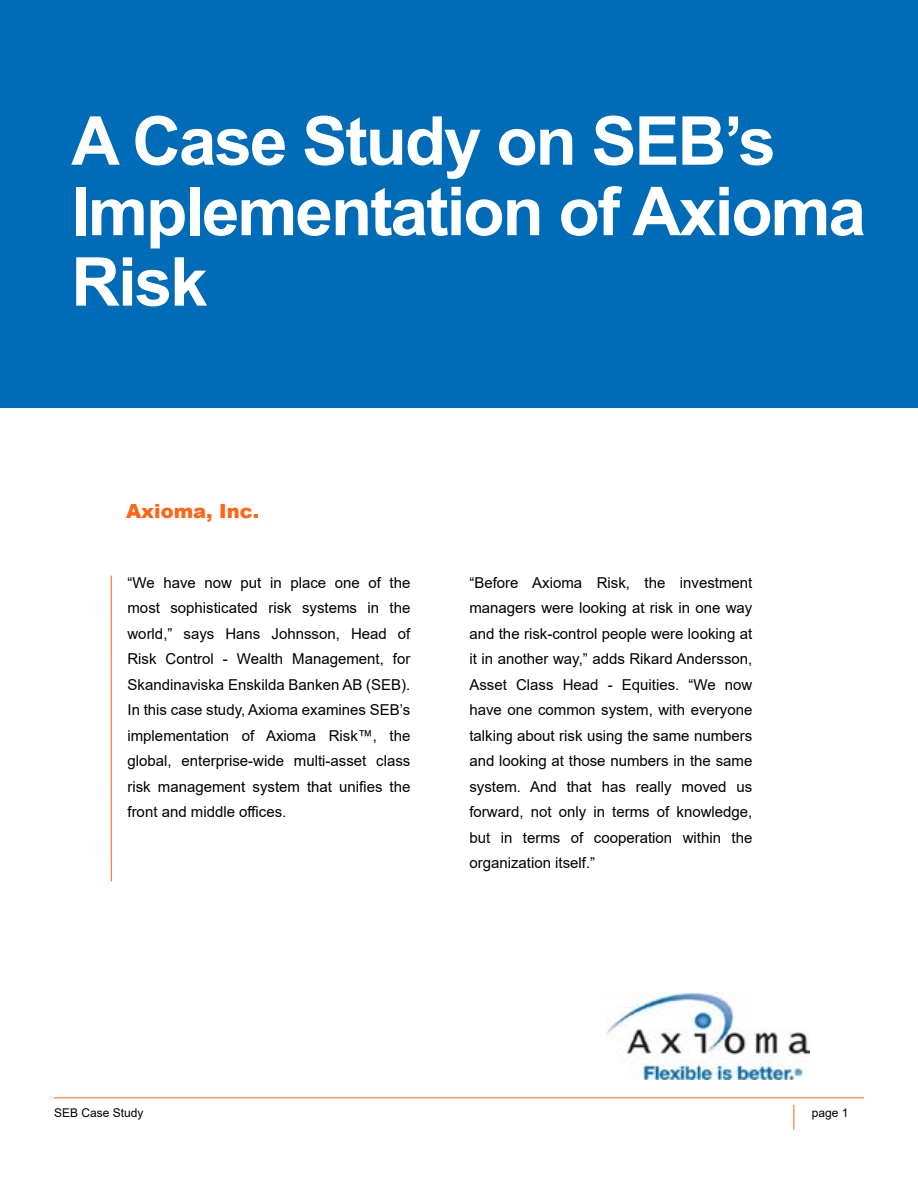
<style>
.page{position:relative;width:918px;height:1188px;background:#fff}
.page>*{position:absolute;margin:0;border:0;box-sizing:border-box;transform-origin:0 0}
.t1{font:700 67.5px/70.5px "Arial";letter-spacing:-.03em;color:#fff}
.t2{font:900 19.5px "Arial";color:#ff6517}
.t3{font:15px/25.5px "Arial";color:#000;text-align:justify}
.t4{font:12px "Arial";color:#000}
</style>
<div class="page">
<hr style="left:54px;top:1097px;width:810px;height:1px;background:#ff6517">
<svg style="left:793px;top:1105px;width:1px;height:25px"></svg>
<div style="left:0;top:0;width:918px;height:408px;background:#006bb6"></div>
<hr style="left:111px;top:576px;width:1px;height:305px;background:#ff6517">
<img style="left:606px;top:992px;width:204px;height:88px">
<h1 class="t1" style="left:71px;top:107px;width:796px">A Case Study on SEB’s<br>Implementation of Axioma<br>Risk</h1>
<h2 class="t2" style="left:126px;top:497px;width:135px">Axioma, Inc.</h2>
<p class="t3" style="left:128px;top:569px;width:284px">“We have now put in place one of the most sophisticated risk systems in the world,” says Hans Johnsson, Head of Risk Control - Wealth Management, for Skandinaviska Enskilda Banken AB (SEB).<br>In this case study, Axioma examines SEB’s implementation of Axioma Risk™, the global, enterprise-wide multi-asset class risk management system that unifies the front and middle offices.</p>
<p class="t3" style="left:469px;top:570px;width:284px">“Before Axioma Risk, the investment managers were looking at risk in one way and the risk-control people were looking at it in another way,” adds Rikard Andersson, Asset Class Head - Equities. “We now have one common system, with everyone talking about risk using the same numbers and looking at those numbers in the same system. And that has really moved us forward, not only in terms of knowledge, but in terms of cooperation within the organization itself.”</p>
<p class="t4" style="left:54px;top:1105px;width:91px">SEB Case Study</p>
<p class="t4" style="left:812px;top:1105px;width:38px">page 1</p>
</div>
